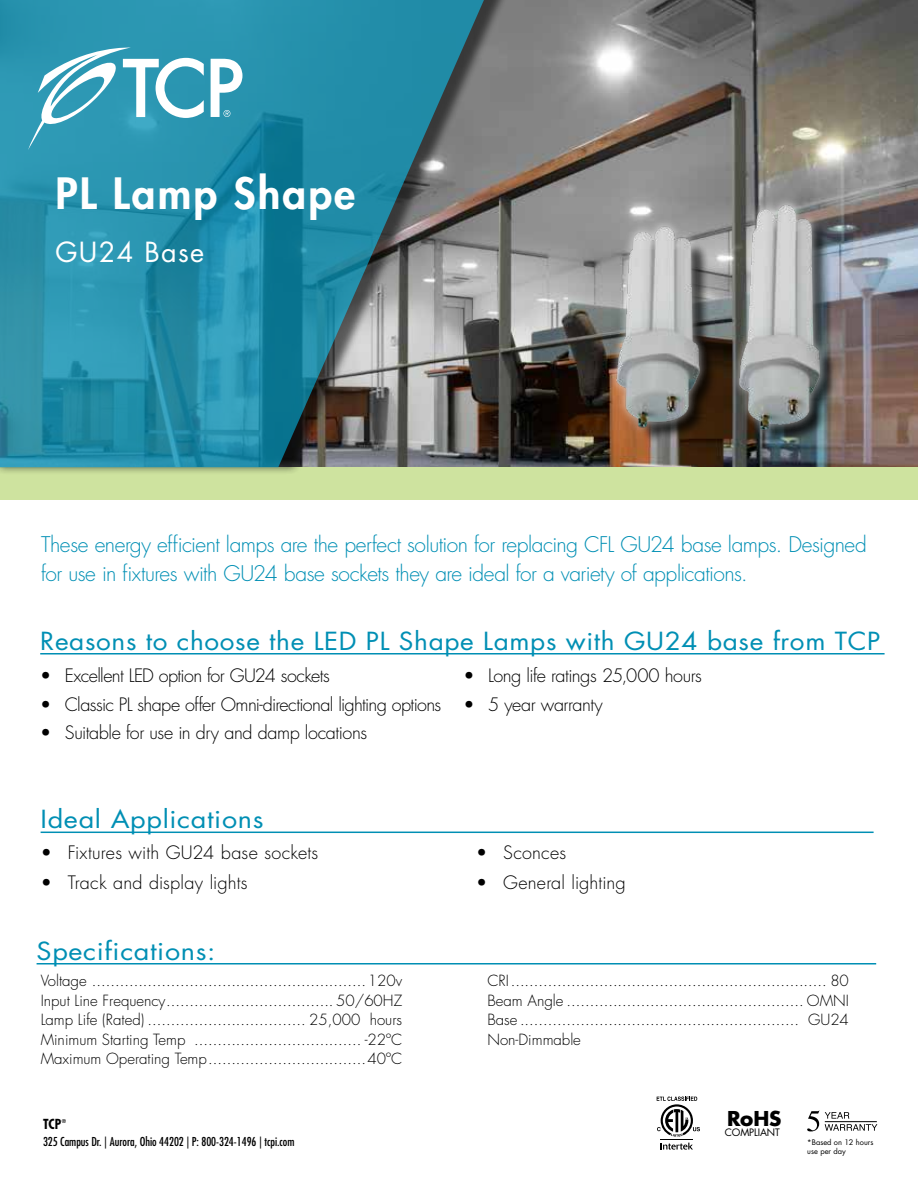
<style>
.page{position:relative;width:918px;height:1188px;background:#fff}
.page>*{position:absolute;margin:0;border:0;box-sizing:border-box;transform-origin:0 0}
.t1{font:800 42px "Futura Std";letter-spacing:.05em;color:#fff}
.t2{font:27px "Futura Std";letter-spacing:.05em;color:#fff}
.t3{font:24.3px "Futura Std";letter-spacing:.025em;color:#008fb4;scale:1.08 1}
.t4{font:24.3px "Futura Std";letter-spacing:.025em;color:#008fb4;scale:1.11 1}
.t5{font:300 21px/28.5px "Futura Std";letter-spacing:-.025em;color:#008fb4}
.t6{font:700 19.95px "Futura Std";color:#000}
.t7{font:300 18px "Futura Std";letter-spacing:-.025em;color:#000}
.t8{font:300 18px "Futura Std";letter-spacing:.005em;color:#000}
.t9{font:300 18px "Futura Std";letter-spacing:.01em;color:#000}
.t10{font:300 18px "Futura Std";letter-spacing:.015em;color:#000}
.t11{font:300 15px/19.5px "Futura Std";color:#000;text-align:justify}
.t12{font:700 condensed 13.5px "Futura Std";color:#000}
.t13{font:condensed 12px "Futura Std";color:#000}
.t14{font:10.05px "Futura Std";letter-spacing:-.01em;color:#000}
.t15{font:7.5px/9px "Futura Std";color:#000}
.t16{font:700 condensed 5.25px "Futura Std";color:#000}
</style>
<div class="page">
<img style="left:512px;top:0;width:406px;height:467px">
<div style="left:0;top:467px;width:918px;height:33px;background:#cee39f"></div>
<hr style="left:40px;top:653px;width:845px;height:2px;background:#008fb4">
<hr style="left:37px;top:963px;width:839px;height:2px;background:#008fb4">
<div style="left:0;top:0;width:512px;height:475px;background:#000;opacity:.75"></div>
<svg style="left:0;top:0;width:490px;height:467px;background:#39899d"></svg>
<svg style="left:28px;top:48px;width:176px;height:102px"></svg>
<svg style="left:211px;top:59px;width:31px;height:58px"></svg>
<hr style="left:41px;top:832px;width:833px;height:1px;background:#008fb4">
<svg style="left:807px;top:1110px;width:12px;height:21px"></svg>
<svg style="left:825px;top:1112px;width:52px;height:19px"></svg>
<div style="left:620px;top:230px;width:98px;height:215px;background:#000;opacity:.75"></div>
<div style="left:608px;top:218px;width:100px;height:218px;background:#fff;opacity:.75"></div>
<img style="left:598px;top:189px;width:120px;height:241px">
<div style="left:743px;top:208px;width:95px;height:239px;background:#000;opacity:.75"></div>
<img style="left:721px;top:197px;width:118px;height:243px">
<svg style="left:661px;top:1143px;width:32px;height:7px"></svg>
<hr style="left:661px;top:1139px;width:32px;height:1px;background:#000">
<svg style="left:657px;top:1097px;width:43px;height:40px"></svg>
<h1 class="t1" style="left:55px;top:167px;width:301px">PL Lamp Shape</h1>
<h2 class="t2" style="left:55px;top:234px;width:150px">GU24 Base</h2>
<h3 class="t5" style="left:41px;top:531px;width:827px">These energy efficient lamps are the perfect solution for replacing CFL GU24 base lamps. Designed for use in fixtures with GU24 base sockets they are ideal for a variety of applications.</h3>
<h3 class="t3" style="left:40px;top:625px;width:779px">Reasons to choose the LED PL Shape Lamps with GU24 base from TCP</h3>
<p class="t7" style="left:40px;top:665px;width:291px">• Excellent LED option for GU24 sockets</p>
<p class="t7" style="left:40px;top:693px;width:403px">• Classic PL shape offer Omni-directional lighting options</p>
<p class="t7" style="left:40px;top:722px;width:328px">• Suitable for use in dry and damp locations</p>
<p class="t7" style="left:463px;top:665px;width:240px">• Long life ratings 25,000 hours</p>
<p class="t7" style="left:463px;top:693px;width:141px">• 5 year warranty</p>
<h3 class="t4" style="left:41px;top:804px;width:202px">Ideal Applications</h3>
<p class="t9" style="left:41px;top:841px;width:279px">• Fixtures with GU24 base sockets</p>
<p class="t8" style="left:41px;top:871px;width:208px">• Track and display lights</p>
<h3 class="t4" style="left:37px;top:935px;width:163px">Specifications:</h3>
<p class="t10" style="left:476px;top:841px;width:92px">• Sconces</p>
<p class="t8" style="left:476px;top:871px;width:151px">• General lighting</p>
<p class="t11" style="left:41px;top:971px;width:363px">Voltage ...........................................................120v Input Line Frequency.................................... 50/60HZ Lamp Life (Rated) .................................. 25,000 hours Minimum Starting Temp .................................... -22ºC Maximum Operating Temp..................................40ºC</p>
<p class="t11" style="left:487px;top:971px;width:363px">CRI.................................................................... 80<br>Beam Angle ................................................... OMNI Base ............................................................ GU24<br>Non-Dimmable</p>
<p class="t12" style="left:43px;top:1116px;width:20px">TCP</p>
<p class="t16" style="left:62px;top:1118px;width:6px">®</p>
<p class="t13" style="left:43px;top:1134px;width:253px">325 Campus Dr. | Aurora, Ohio 44202 | P: 800-324-1496 | tcpi.com</p>
<h3 class="t6" style="left:727px;top:1106px;width:56px">RoHS</h3>
<p class="t14" style="left:725px;top:1125px;width:57px">COMPLIANT</p>
<p class="t15" style="left:807px;top:1138px;width:68px">*Based on 12 hours use per day</p>
</div>
